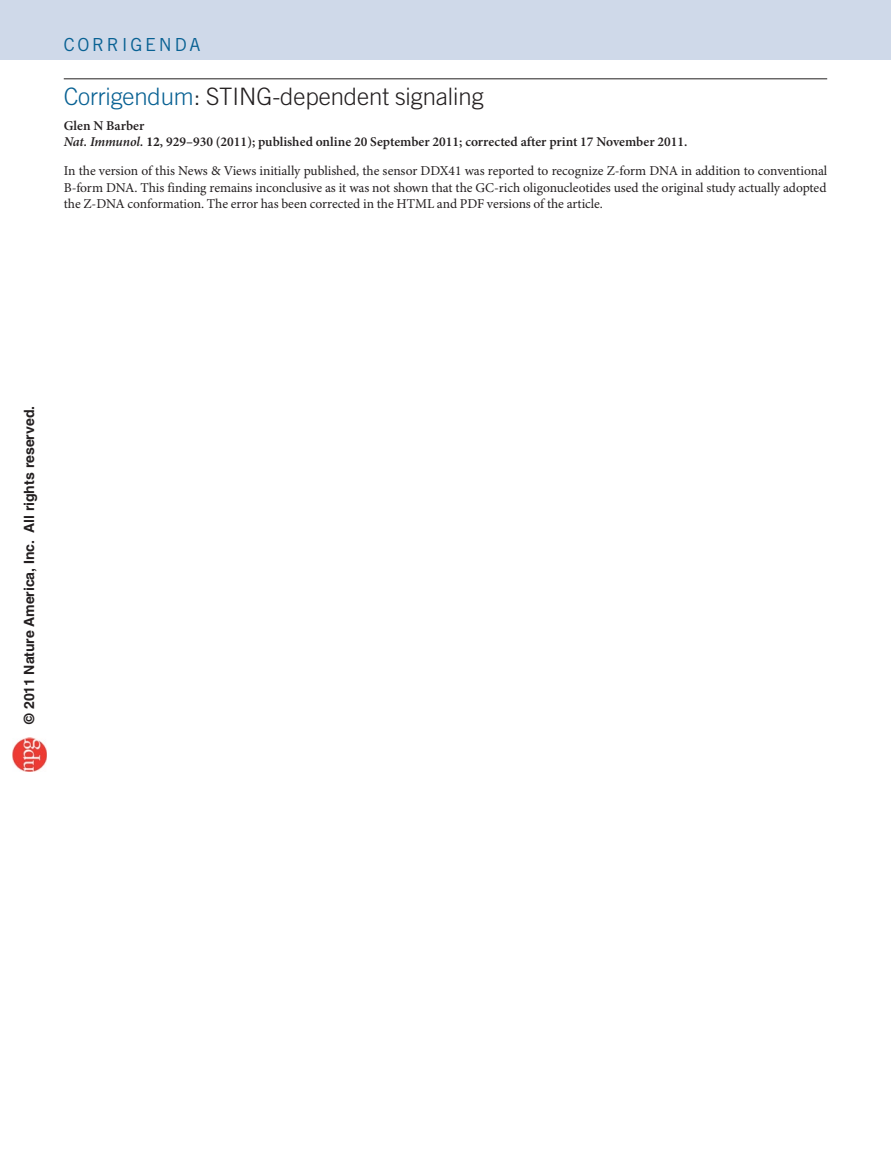
<style>
.page{position:relative;width:891px;height:1175px;background:#fff}
.page>*{position:absolute;margin:0;border:0;box-sizing:border-box;transform-origin:0 0}
.t1{font:300 24px "Trade Gothic LT Std";letter-spacing:-.005em;color:#231f20}
.t2{font:18px "Trade Gothic LT Std";letter-spacing:.15em;color:#086193}
.t3{font:700 14.1px "Helvetica LT Std";color:#231f20}
.t4{font:13.5px/16.5px "Minion Pro";letter-spacing:-.005em;color:#231f20;text-align:justify}
.t5{font:600 13.5px/16.5px "Minion Pro";color:#231f20}
.s1{color:#086193}
.s2{font-style:italic}
.s3{font-weight:700}
.s4{font-style:inherit}
</style>
<div class="page">
<div style="left:0;top:0;width:891px;height:60px;background:#cfd9e9"></div>
<hr style="left:64px;top:79px;width:763px;height:1px;background:#231f20">
<img style="left:12px;top:738px;width:34px;height:34px">
<h2 class="t2" style="left:64px;top:34px;width:138px">CORRIGENDA</h2>
<h1 class="t1" style="left:64px;top:82px;width:422px"><span class="s1">Corrigendum</span>: STING-dependent signaling</h1>
<p class="t5" style="left:64px;top:117px;width:625px">Glen N Barber<br><span class="s2">Nat. Immunol.</span> <span class="s3">12</span>, 929–930 (2011); published online 20 September 2011; corrected after print 17 November 2011.</p>
<p class="t4" style="left:64px;top:163px;width:765px">In the version of this News &amp; Views initially published, the sensor DDX41 was reported to recognize Z-form DNA in addition to conventional B-form DNA. This finding remains inconclusive as it was not shown that the GC-rich oligonucleotides used the original study actually adopted the Z-DNA conformation. The error has been corrected in the HTML and PDF versions of the article.</p>
<p class="t3" style="left:21px;top:723px;width:319px;rotate:-90deg">© 201<span class="s4">1</span> Nature America, Inc. All rights reserved.</p>
</div>
